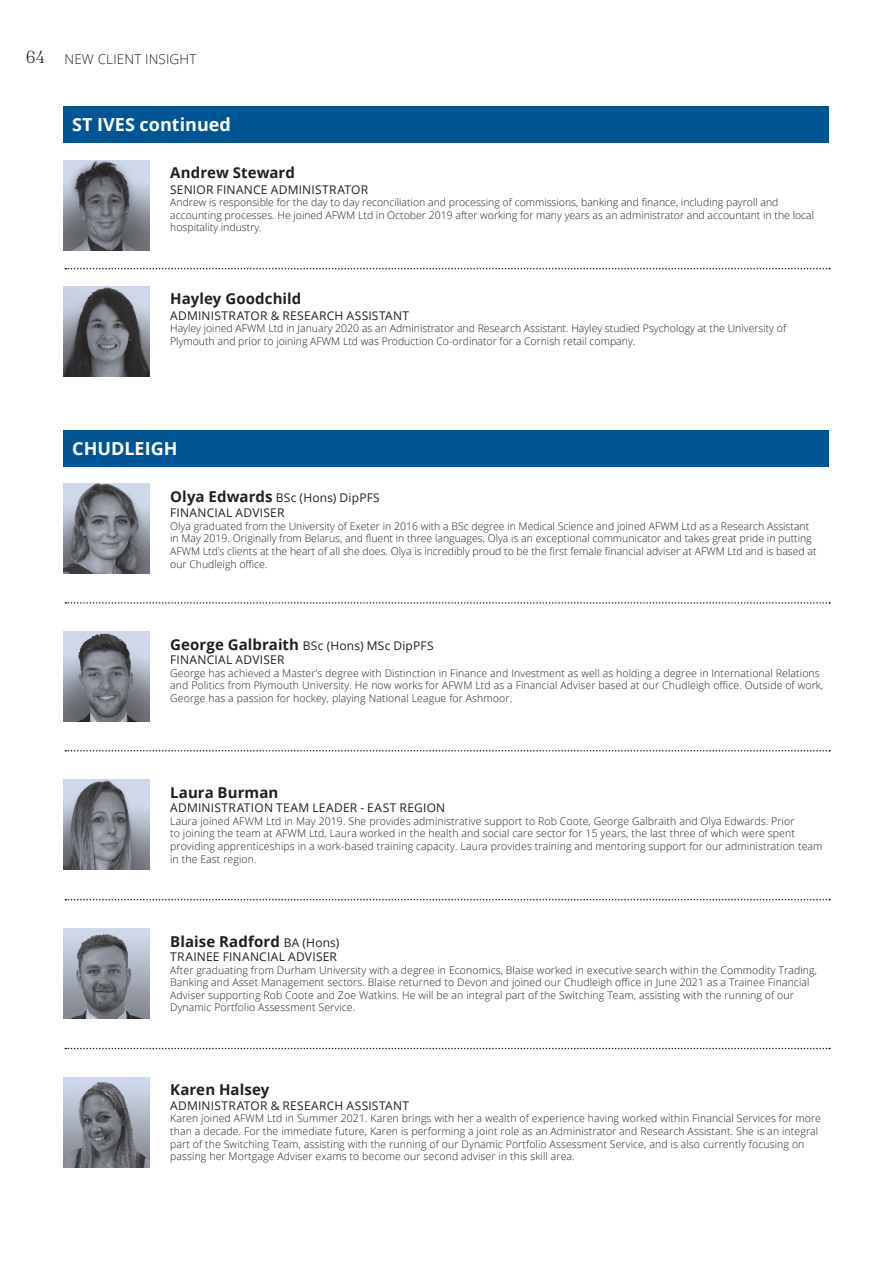
<style>
.page{position:relative;width:893px;height:1263px;background:#fff}
.page>*{position:absolute;margin:0;border:0;box-sizing:border-box;transform-origin:0 0}
.Intro{font:700 18px "Open Sans";color:#fff}
.body_text__with_inde{font:700 15px "Open Sans";letter-spacing:.005em;color:#231f20}
.t1{font:300 13.5px "Open Sans";letter-spacing:.01em;color:#231f20}
.body_text__with_inde-2{font:12px "Open Sans";letter-spacing:.02em;color:#231f20}
.body_text__with_inde-3{font:300 10.5px/12.6px "Open Sans";letter-spacing:.01em;color:#231f20}
.s1{font-family:"Inria Serif";font-size:18px}
.s2{font-weight:700;font-size:15px}
.s3{font-weight:400;font-size:12px}
</style>
<div class="page">
<div style="left:64px;top:430px;width:765px;height:36px;background:#005595"></div>
<img style="left:64px;top:160px;width:85px;height:90px">
<img style="left:64px;top:286px;width:85px;height:90px">
<img style="left:64px;top:484px;width:85px;height:90px">
<img style="left:64px;top:780px;width:85px;height:90px">
<img style="left:64px;top:928px;width:85px;height:91px">
<img style="left:64px;top:1077px;width:85px;height:90px">
<img style="left:64px;top:632px;width:85px;height:90px">
<div style="left:64px;top:106px;width:765px;height:36px;background:#005595"></div>
<svg style="left:65px;top:268px;width:765px;height:1px"></svg>
<svg style="left:65px;top:602px;width:765px;height:2px"></svg>
<svg style="left:65px;top:899px;width:765px;height:1px"></svg>
<svg style="left:65px;top:1048px;width:765px;height:1px"></svg>
<svg style="left:65px;top:750px;width:765px;height:1px"></svg>
<p class="t1" style="left:26px;top:49px;width:172px"><span class="s1">64</span> NEW CLIENT INSIGHT</p>
<p class="Intro" style="left:72px;top:112px;width:160px">ST IVES continued</p>
<p class="body_text__with_inde" style="left:170px;top:162px;width:126px">Andrew Steward</p>
<p class="body_text__with_inde-2" style="left:170px;top:181px;width:200px">SENIOR FINANCE ADMINISTRATOR</p>
<p class="body_text__with_inde-3" style="left:170px;top:196px;width:645px">Andrew is responsible for the day to day reconciliation and processing of commissions, banking and finance, including payroll and accounting processes. He joined AFWM Ltd in October 2019 after working for many years as an administrator and accountant in the local hospitality industry.</p>
<p class="body_text__with_inde" style="left:170px;top:288px;width:133px">Hayley Goodchild</p>
<p class="body_text__with_inde-2" style="left:170px;top:307px;width:241px">ADMINISTRATOR &amp; RESEARCH ASSISTANT</p>
<p class="body_text__with_inde-3" style="left:170px;top:322px;width:617px">Hayley joined AFWM Ltd in January 2020 as an Administrator and Research Assistant. Hayley studied Psychology at the University of<br>Plymouth and prior to joining AFWM Ltd was Production Co-ordinator for a Cornish retail company.</p>
<p class="Intro" style="left:72px;top:436px;width:107px">CHUDLEIGH</p>
<p class="body_text__with_inde-2" style="left:170px;top:489px;width:211px"><span class="s2">Olya Edwards</span> BSc (Hons) DipPFS</p>
<p class="body_text__with_inde-2" style="left:170px;top:505px;width:116px">FINANCIAL ADVISER</p>
<p class="body_text__with_inde-3" style="left:170px;top:519px;width:648px">Olya graduated from the University of Exeter in 2016 with a BSc degree in Medical Science and joined AFWM Ltd as a Research Assistant in May 2019. Originally from Belarus, and fluent in three languages, Olya is an exceptional communicator and takes great pride in putting AFWM Ltd’s clients at the heart of all she does. Olya is incredibly proud to be the first female financial adviser at AFWM Ltd and is based at our Chudleigh office.</p>
<p class="body_text__with_inde-2" style="left:170px;top:637px;width:265px"><span class="s2">George Galbraith</span> BSc (Hons) MSc DipPFS</p>
<p class="body_text__with_inde-2" style="left:170px;top:652px;width:116px">FINANCIAL ADVISER</p>
<p class="body_text__with_inde-3" style="left:170px;top:666px;width:655px">George has achieved a Master’s degree with Distinction in Finance and Investment as well as holding a degree in International Relations and Politics from Plymouth University. He now works for AFWM Ltd as a Financial Adviser based at our Chudleigh office. Outside of work,<br>George has a passion for hockey, playing National League for Ashmoor.</p>
<p class="body_text__with_inde" style="left:170px;top:782px;width:110px">Laura Burman</p>
<p class="body_text__with_inde-2" style="left:170px;top:799px;width:277px">ADMINISTRATION TEAM LEADER - EAST REGION</p>
<p class="body_text__with_inde-3" style="left:170px;top:814px;width:654px">Laura joined AFWM Ltd in May 2019. She provides administrative support to Rob Coote, George Galbraith and Olya Edwards. Prior<br>to joining the team at AFWM Ltd, Laura worked in the health and social care sector for 15 years, the last three of which were spent providing apprenticeships in a work-based training capacity. Laura provides training and mentoring support for our administration team in the East region.</p>
<p class="body_text__with_inde" style="left:170px;top:930px;width:171px">Blaise Radford <span class="s3">BA (Hons)</span></p>
<p class="body_text__with_inde-2" style="left:170px;top:948px;width:168px">TRAINEE FINANCIAL ADVISER</p>
<p class="body_text__with_inde-3" style="left:170px;top:963px;width:648px">After graduating from Durham University with a degree in Economics, Blaise worked in executive search within the Commodity Trading, Banking and Asset Management sectors. Blaise returned to Devon and joined our Chudleigh office in June 2021 as a Trainee Financial Adviser supporting Rob Coote and Zoe Watkins. He will be an integral part of the Switching Team, assisting with the running of our Dynamic Portfolio Assessment Service.</p>
<p class="body_text__with_inde" style="left:170px;top:1079px;width:101px">Karen Halsey</p>
<p class="body_text__with_inde-2" style="left:170px;top:1097px;width:241px">ADMINISTRATOR &amp; RESEARCH ASSISTANT</p>
<p class="body_text__with_inde-3" style="left:170px;top:1112px;width:652px">Karen joined AFWM Ltd in Summer 2021. Karen brings with her a wealth of experience having worked within Financial Services for more than a decade. For the immediate future, Karen is performing a joint role as an Administrator and Research Assistant. She is an integral part of the Switching Team, assisting with the running of our Dynamic Portfolio Assessment Service, and is also currently focusing on passing her Mortgage Adviser exams to become our second adviser in this skill area.</p>
</div>
